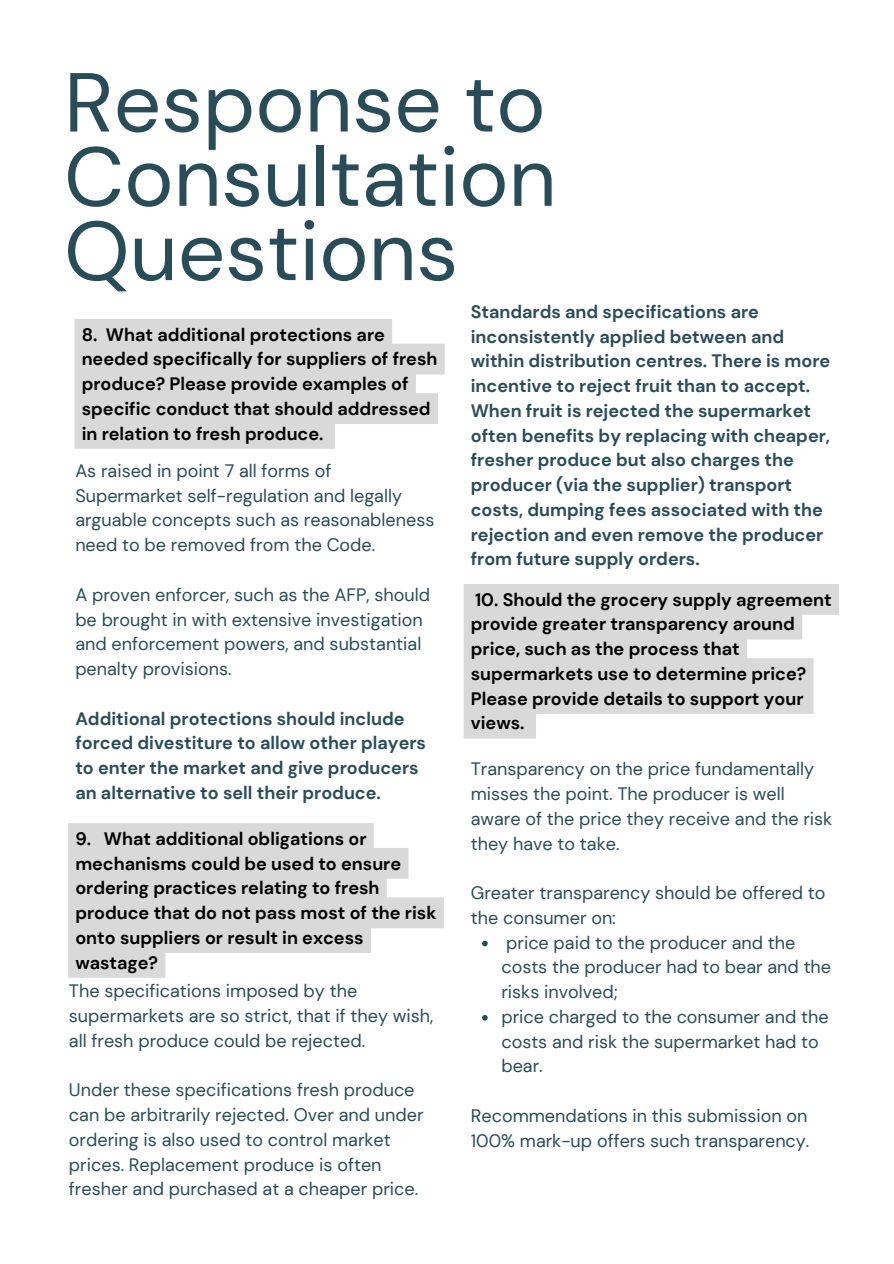
<style>
.page{position:relative;width:894px;height:1264px;background:#fff}
.page>*{position:absolute;margin:0;border:0;box-sizing:border-box;transform-origin:0 0}
.t1{font:83.4px/74.2px "DM Sans";color:#284c58}
.t2{font:18px/24.8px "DM Sans";color:#284c58}
.t3{font:700 18px/24.8px "DM Sans";color:#284c58}
.t4{font:700 18px/24.8px "DM Sans";color:#000}
</style>
<div class="page">
<svg style="left:74px;top:319px;width:370px;height:130px;background:#dcdcdc"></svg>
<svg style="left:68px;top:823px;width:375px;height:154px;fill:#d9d9d9"></svg>
<svg style="left:463px;top:584px;width:375px;height:154px;fill:#d9d9d9"></svg>
<svg style="left:482px;top:940px;width:5px;height:6px"></svg>
<svg style="left:482px;top:1015px;width:5px;height:5px"></svg>
<h1 class="t1" style="left:64px;top:66px;width:493px">Response to<br>Consultation<br>Questions</h1>
<h2 class="t4" style="left:82px;top:322px;width:357px">8. What additional protections are needed specifically for suppliers of fresh produce? Please provide examples of specific conduct that should addressed in relation to fresh produce.</h2>
<h2 class="t2" style="left:75px;top:458px;width:360px">As raised in point 7 all forms of Supermarket self-regulation and legally arguable concepts such as reasonableness need to be removed from the Code.</h2>
<p class="t2" style="left:75px;top:582px;width:356px">A proven enforcer, such as the AFP, should be brought in with extensive investigation and enforcement powers, and substantial penalty provisions.</p>
<p class="t3" style="left:75px;top:706px;width:352px">Additional protections should include forced divestiture to allow other players to enter the market and give producers an alternative to sell their produce.</p>
<h2 class="t4" style="left:75px;top:826px;width:362px">9. What additional obligations or mechanisms could be used to ensure ordering practices relating to fresh produce that do not pass most of the risk onto suppliers or result in excess wastage?</h2>
<p class="t2" style="left:69px;top:978px;width:365px">The specifications imposed by the supermarkets are so strict, that if they wish, all fresh produce could be rejected.</p>
<p class="t2" style="left:69px;top:1077px;width:356px">Under these specifications fresh produce can be arbitrarily rejected. Over and under ordering is also used to control market prices. Replacement produce is often fresher and purchased at a cheaper price.</p>
<h2 class="t3" style="left:470px;top:299px;width:361px">Standards and specifications are inconsistently applied between and within distribution centres. There is more incentive to reject fruit than to accept.<br>When fruit is rejected the supermarket often benefits by replacing with cheaper, fresher produce but also charges the producer (via the supplier) transport costs, dumping fees associated with the rejection and even remove the producer from future supply orders.</h2>
<h2 class="t4" style="left:470px;top:587px;width:362px">10. Should the grocery supply agreement provide greater transparency around price, such as the process that supermarkets use to determine price?<br>Please provide details to support your views.</h2>
<p class="t2" style="left:470px;top:756px;width:363px">Transparency on the price fundamentally misses the point. The producer is well aware of the price they receive and the risk they have to take.</p>
<p class="t2" style="left:470px;top:880px;width:356px">Greater transparency should be offered to the consumer on:</p>
<p class="t2" style="left:501px;top:930px;width:331px">price paid to the producer and the costs the producer had to bear and the risks involved;</p>
<p class="t2" style="left:501px;top:1004px;width:328px">price charged to the consumer and the costs and risk the supermarket had to bear.</p>
<p class="t2" style="left:470px;top:1103px;width:340px">Recommendations in this submission on<br>100% mark-up offers such transparency.</p>
</div>
